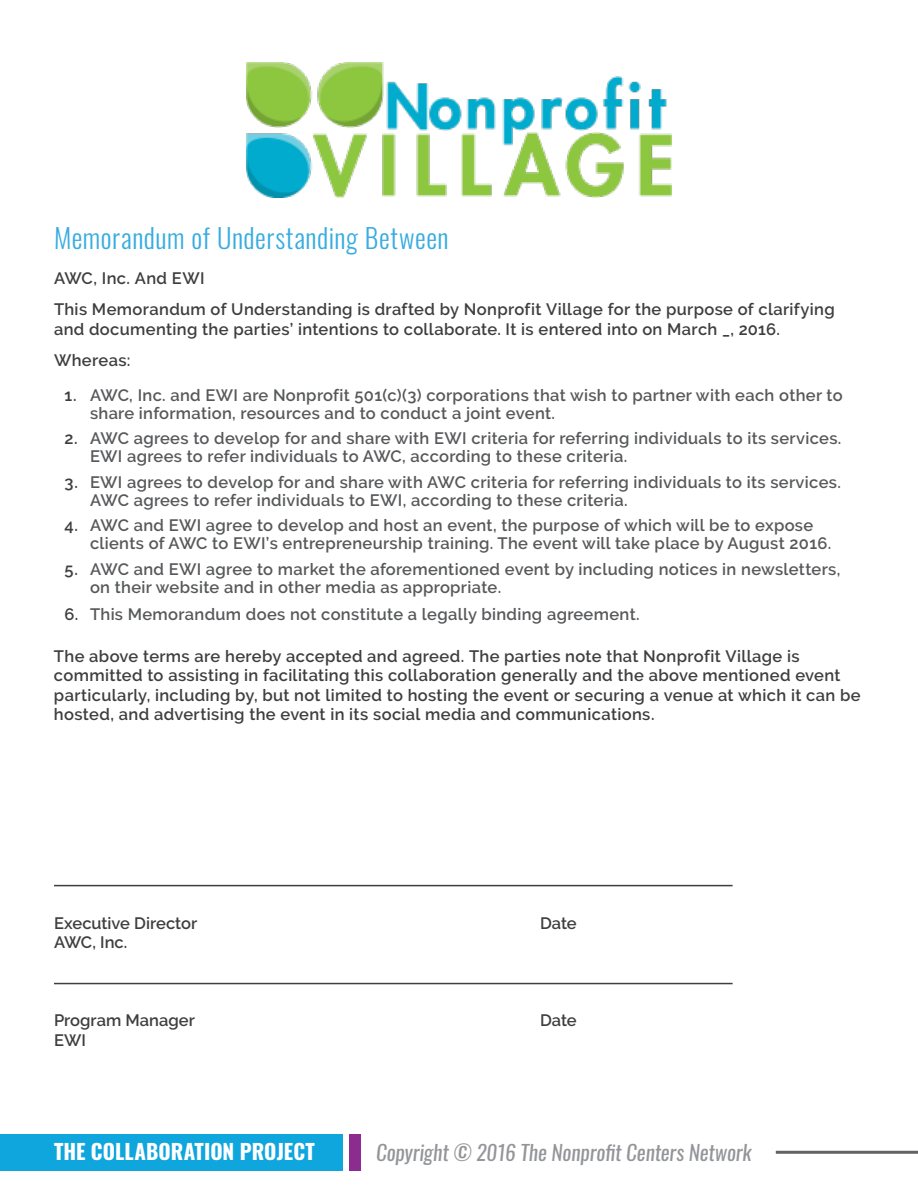
<style>
.page{position:relative;width:918px;height:1188px;background:#fff}
.page>*{position:absolute;margin:0;border:0;box-sizing:border-box;transform-origin:0 0}
.t1{font:300 27px "Oswald";letter-spacing:.02em;color:#37ace0}
.t2{font:italic 21px "Oswald";letter-spacing:-.005em;color:#939598}
.t3{font:700 21px "Oswald";letter-spacing:.005em;color:#fff}
.t4{font:600 16.5px/18px "Raleway";letter-spacing:.02em;color:#57585a}
.Body{font:600 16.5px/19.5px "Raleway";letter-spacing:.02em;color:#3e3e3f}
.Body-2{font:600 16.5px "Raleway";color:#3e3e3f}
.s1{color:#3e3e3f}
</style>
<div class="page">
<div style="left:0;top:1134px;width:343px;height:37px;background:#0fa5dd"></div>
<div style="left:349px;top:1134px;width:12px;height:37px;background:#8c2c8f"></div>
<hr style="left:776px;top:1151px;width:142px;height:3px;background:#636366">
<img style="left:247px;top:62px;width:424px;height:136px">
<hr style="left:54px;top:885px;width:679px;height:1px;background:#3e3e3f">
<hr style="left:54px;top:983px;width:679px;height:1px;background:#3e3e3f">
<p class="t1" style="left:54px;top:220px;width:396px">Memorandum of Understanding Between</p>
<p class="Body" style="left:54px;top:268px;width:152px">AWC, Inc. And EWI</p>
<p class="Body" style="left:54px;top:300px;width:782px">This Memorandum of Understanding is drafted by Nonprofit Village for the purpose of clarifying and documenting the parties’ intentions to collaborate. It is entered into on March _, 2016.</p>
<p class="Body" style="left:54px;top:351px;width:78px">Whereas:</p>
<p class="t4" style="left:90px;top:386px;width:754px;text-indent:-26px"><span class="s1">1.</span> AWC, Inc. and EWI are Nonprofit 501(c)(3) corporations that wish to partner with each other to share information, resources and to conduct a joint event.</p>
<p class="t4" style="left:90px;top:429px;width:753px;text-indent:-26px"><span class="s1">2.</span> AWC agrees to develop for and share with EWI criteria for referring individuals to its services.<br>EWI agrees to refer individuals to AWC, according to these criteria.</p>
<p class="t4" style="left:90px;top:473px;width:752px;text-indent:-26px"><span class="s1">3.</span> EWI agrees to develop for and share with AWC criteria for referring individuals to its services.<br>AWC agrees to refer individuals to EWI, according to these criteria.</p>
<p class="t4" style="left:90px;top:516px;width:743px;text-indent:-26px"><span class="s1">4.</span> AWC and EWI agree to develop and host an event, the purpose of which will be to expose clients of AWC to EWI’s entrepreneurship training. The event will take place by August 2016.</p>
<p class="t4" style="left:90px;top:560px;width:752px;text-indent:-26px"><span class="s1">5.</span> AWC and EWI agree to market the aforementioned event by including notices in newsletters, on their website and in other media as appropriate.</p>
<p class="t4" style="left:64px;top:605px;width:577px"><span class="s1">6.</span> This Memorandum does not constitute a legally binding agreement.</p>
<p class="Body" style="left:54px;top:646px;width:808px">The above terms are hereby accepted and agreed. The parties note that Nonprofit Village is committed to assisting in facilitating this collaboration generally and the above mentioned event particularly, including by, but not limited to hosting the event or securing a venue at which it can be hosted, and advertising the event in its social media and communications.</p>
<p class="Body-2" style="left:54px;top:913px;width:145px">Executive Director</p>
<p class="Body" style="left:540px;top:913px;width:38px">Date</p>
<p class="Body" style="left:54px;top:933px;width:75px">AWC, Inc.</p>
<p class="Body" style="left:54px;top:1011px;width:142px">Program Manager</p>
<p class="Body" style="left:540px;top:1011px;width:38px">Date</p>
<p class="Body" style="left:54px;top:1030px;width:33px">EWI</p>
<p class="t3" style="left:54px;top:1137px;width:262px">THE COLLABORATION PROJECT</p>
<p class="t2" style="left:376px;top:1138px;width:377px">Copyright © 2016 The Nonprofit Centers Network</p>
</div>
